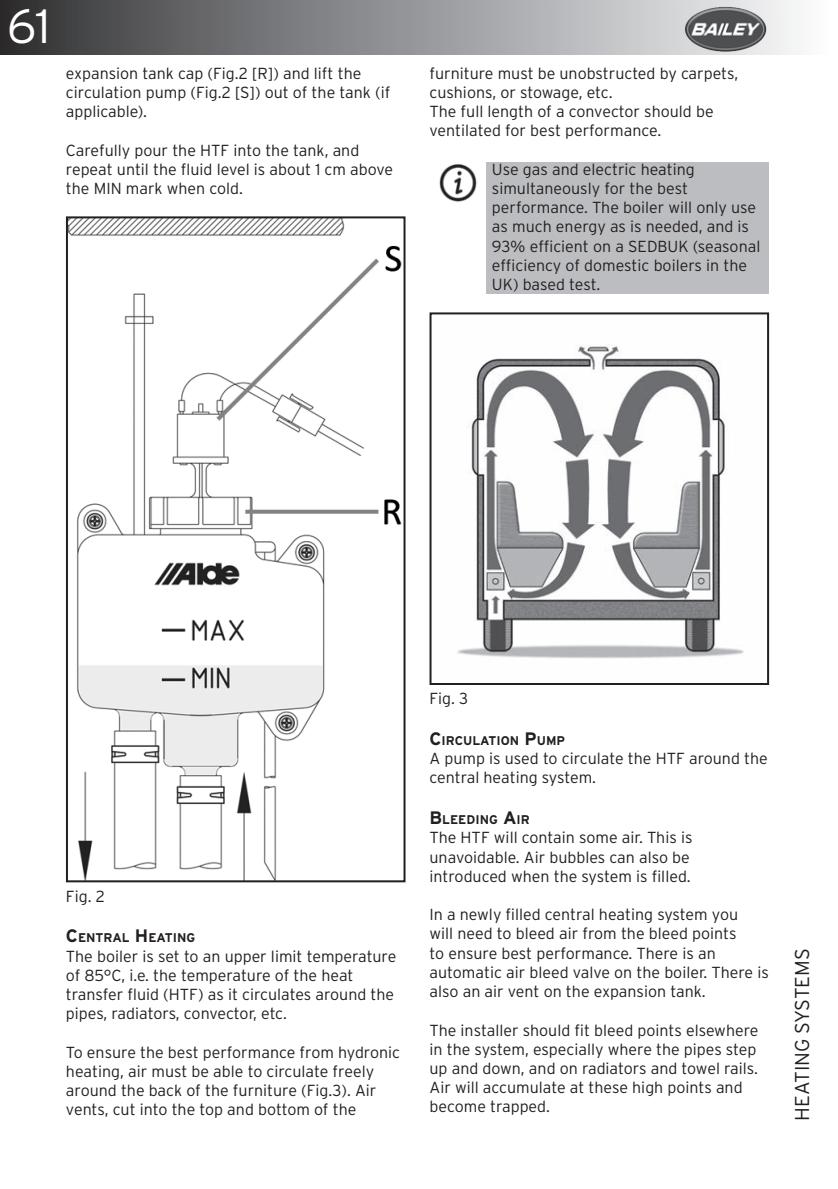
<style>
.page{position:relative;width:838px;height:1189px;background:#fff}
.page>*{position:absolute;margin:0;border:0;box-sizing:border-box;transform-origin:0 0}
.t1{font:300 48px "Interstate";color:#fff}
.TITLES{font:300 20px "Interstate";color:#231f20}
.Body_Text{font:300 16px/19.2px "Interstate";color:#231f20}
.Sub_Headings{font:700 12.6px "Interstate";color:#231f20}
.s1{font-size:18px}
</style>
<div class="page">
<div style="left:0;top:0;width:837px;height:55px;background:linear-gradient(to right,#323235,#fdfeff)"></div>
<img style="left:683px;top:4px;width:86px;height:48px">
<img style="left:69px;top:219px;width:333px;height:660px">
<div style="left:66px;top:216px;width:339px;height:666px;border:2px solid #231f20"></div>
<div style="left:429px;top:162px;width:340px;height:131px;background:#bcbdc0"></div>
<img style="left:457px;top:344px;width:287px;height:315px">
<div style="left:429px;top:312px;width:340px;height:373px;border:2px solid #231f20"></div>
<div style="left:417px;top:155px;width:69px;height:142px;background:#fff"></div>
<img style="left:439px;top:164px;width:39px;height:38px">
<h1 class="t1" style="left:7px;top:-3px;width:45px">61</h1>
<p class="Body_Text" style="left:66px;top:63px;width:326px">expansion tank cap (Fig.2 [R]) and lift the circulation pump (Fig.2 [S]) out of the tank (if applicable).</p>
<p class="Body_Text" style="left:66px;top:140px;width:329px">Carefully pour the HTF into the tank, and repeat until the fluid level is about 1 cm above the MIN mark when cold.</p>
<p class="Body_Text" style="left:429px;top:63px;width:310px">furniture must be unobstructed by carpets, cushions, or stowage, etc.</p>
<p class="Body_Text" style="left:429px;top:102px;width:286px">The full length of a convector should be ventilated for best performance.</p>
<p class="Body_Text" style="left:492px;top:159px;width:270px">Use gas and electric heating simultaneously for the best performance. The boiler will only use as much energy as is needed, and is<br>93% efficient on a SEDBUK (seasonal efficiency of domestic boilers in the<br>UK) based test.</p>
<p class="Body_Text" style="left:66px;top:886px;width:40px">Fig. 2</p>
<p class="Sub_Headings" style="left:66px;top:930px;width:22px"><span class="s1">C</span>ENTRAL</p>
<p class="Sub_Headings" style="left:135px;top:930px;width:22px"><span class="s1">H</span>EATING</p>
<p class="Body_Text" style="left:66px;top:946px;width:332px">The boiler is set to an upper limit temperature of 85°C, i.e. the temperature of the heat transfer fluid (HTF) as it circulates around the pipes, radiators, convector, etc.</p>
<p class="Body_Text" style="left:66px;top:1042px;width:336px">To ensure the best performance from hydronic heating, air must be able to circulate freely around the back of the furniture (Fig.3). Air vents, cut into the top and bottom of the</p>
<p class="Body_Text" style="left:429px;top:689px;width:40px">Fig. 3</p>
<p class="Sub_Headings" style="left:429px;top:733px;width:21px"><span class="s1">C</span>IRCULATION</p>
<p class="Sub_Headings" style="left:524px;top:733px;width:23px"><span class="s1">P</span>UMP</p>
<p class="Body_Text" style="left:429px;top:749px;width:340px">A pump is used to circulate the HTF around the central heating system.</p>
<p class="Sub_Headings" style="left:429px;top:812px;width:22px"><span class="s1">B</span>LEEDING</p>
<p class="Sub_Headings" style="left:503px;top:812px;width:21px"><span class="s1">A</span>IR</p>
<p class="Body_Text" style="left:429px;top:828px;width:264px">The HTF will contain some air. This is unavoidable. Air bubbles can also be introduced when the system is filled.</p>
<p class="Body_Text" style="left:429px;top:905px;width:341px">In a newly filled central heating system you<br>will need to bleed air from the bleed points<br>to ensure best performance. There is an automatic air bleed valve on the boiler. There is also an air vent on the expansion tank.</p>
<p class="Body_Text" style="left:429px;top:1020px;width:330px">The installer should fit bleed points elsewhere in the system, especially where the pipes step up and down, and on radiators and towel rails.<br>Air will accumulate at these high points and become trapped.</p>
<p class="TITLES" style="left:790px;top:1120px;width:174px;rotate:-90deg">HEATING SYSTEMS</p>
</div>
